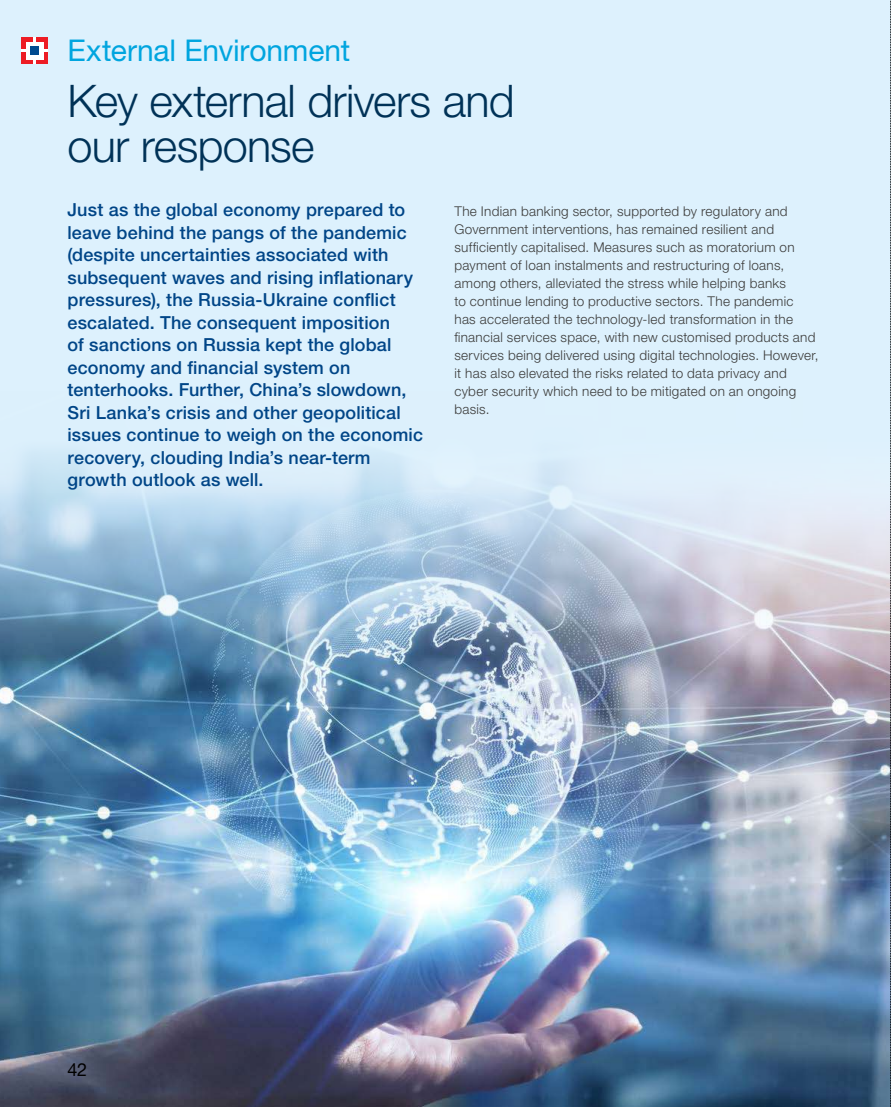
<style>
.page{position:relative;width:891px;height:1107px;background:#fff}
.page>*{position:absolute;margin:0;border:0;box-sizing:border-box;transform-origin:0 0}
.t1{font:300 45px/45px "Helvetica Neue LT Std";letter-spacing:-.015em;color:#003257}
.t2{font:30px "Helvetica Neue LT Std";letter-spacing:-.005em;color:#00a5df}
.t3{font:500 18px/22.5px "Helvetica Neue LT Std";letter-spacing:.01em;color:#004587}
.t4{font:18px "Helvetica Neue LT Std";color:#000}
.t5{font:300 13.5px/18px "Helvetica Neue LT Std";letter-spacing:.02em;color:#3c3c3b}
</style>
<div class="page">
<img style="left:0;top:0;width:890px;height:1107px">
<div style="left:21px;top:37px;width:27px;height:27px;background:#ed1c24"></div>
<div style="left:26px;top:42px;width:17px;height:17px;background:#fff"></div>
<hr style="left:33px;top:37px;width:3px;height:27px;background:#fff">
<hr style="left:21px;top:49px;width:27px;height:3px;background:#fff">
<div style="left:31px;top:47px;width:8px;height:8px;background:#004a8f"></div>
<svg style="left:890px;top:0;width:1px;height:1107px"></svg>
<h2 class="t2" style="left:68px;top:33px;width:284px">External Environment</h2>
<h1 class="t1" style="left:68px;top:78px;width:449px">Key external drivers and our response</h1>
<p class="t3" style="left:68px;top:198px;width:357px">Just as the global economy prepared to leave behind the pangs of the pandemic (despite uncertainties associated with subsequent waves and rising inflationary pressures), the Russia-Ukraine conflict escalated. The consequent imposition<br>of sanctions on Russia kept the global economy and financial system on tenterhooks. Further, China’s slowdown, Sri Lanka’s crisis and other geopolitical issues continue to weigh on the economic recovery, clouding India’s near-term growth outlook as well.</p>
<p class="t5" style="left:454px;top:202px;width:366px">The Indian banking sector, supported by regulatory and Government interventions, has remained resilient and sufficiently capitalised. Measures such as moratorium on payment of loan instalments and restructuring of loans, among others, alleviated the stress while helping banks<br>to continue lending to productive sectors. The pandemic<br>has accelerated the technology-led transformation in the financial services space, with new customised products and services being delivered using digital technologies. However, it has also elevated the risks related to data privacy and cyber security which need to be mitigated on an ongoing basis.</p>
<h3 class="t4" style="left:68px;top:1058px;width:21px">42</h3>
</div>
